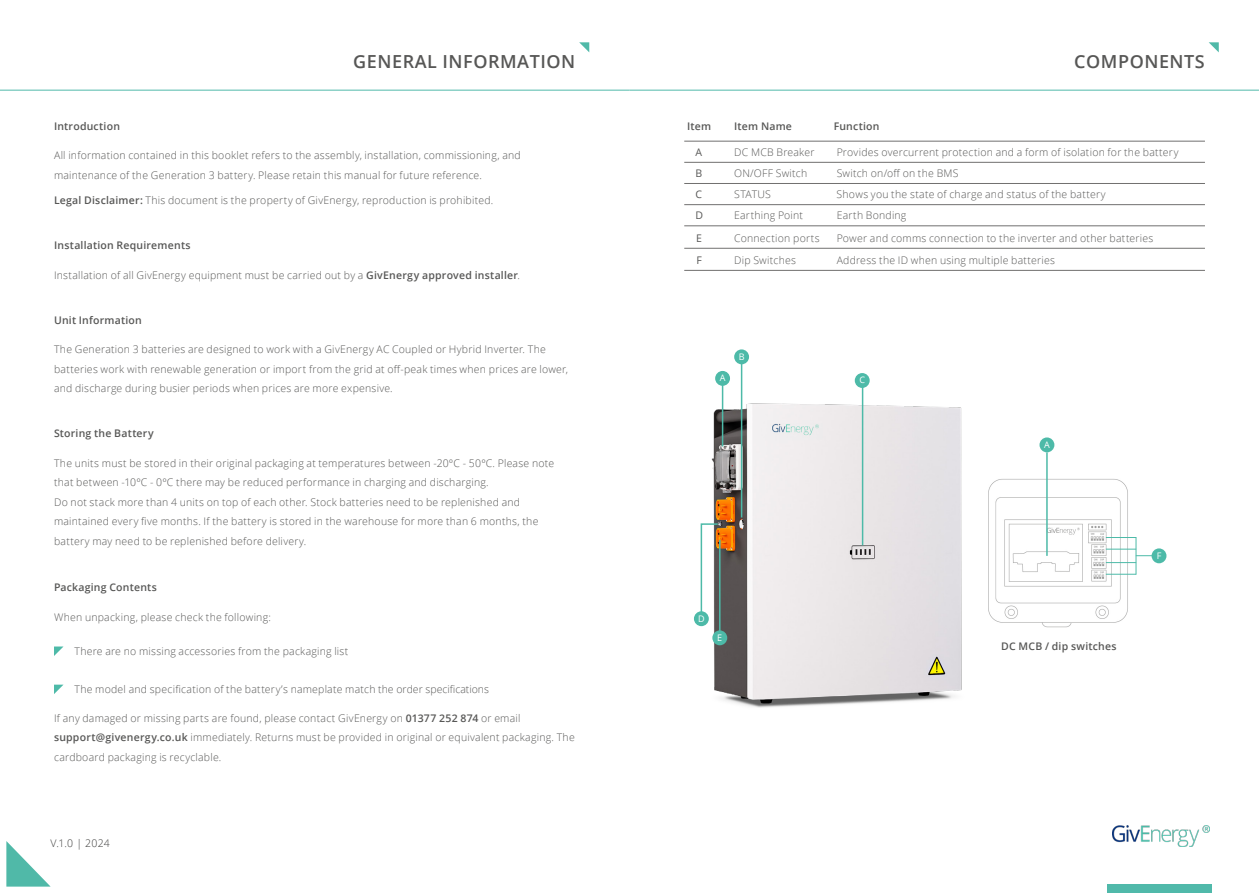
<style>
.page{position:relative;width:1259px;height:893px;background:#fff}
.page>*{position:absolute;margin:0;border:0;box-sizing:border-box;transform-origin:0 0}
.t1{font:600 18px "Open Sans";letter-spacing:.03em;color:#575756}
.t2{font:300 10.5px/19.5px "Open Sans";letter-spacing:.02em;color:#575756}
.t3{font:600 10.5px "Open Sans";letter-spacing:.02em;color:#575756}
.t4{font:300 10.5px "Open Sans";color:#3c3c3b}
.t5{font:10.5px "Open Sans";color:#575756}
.t6{font:9px "Open Sans";color:#fff}
.s1{font-weight:600}
</style>
<div class="page">
<img style="left:694px;top:353px;width:361px;height:355px">
<img style="left:980px;top:475px;width:155px;height:156px">
<hr style="left:0;top:90px;width:629px;height:1px;background:#50b9aa">
<svg style="left:579px;top:42px;width:10px;height:10px"></svg>
<hr style="left:629px;top:90px;width:630px;height:1px;background:#50b9aa">
<hr style="left:684px;top:162px;width:521px;height:1px;background:#71706f">
<hr style="left:684px;top:141px;width:521px;height:1px;background:#71706f">
<hr style="left:684px;top:183px;width:521px;height:1px;background:#71706f">
<hr style="left:684px;top:204px;width:521px;height:1px;background:#71706f">
<hr style="left:684px;top:226px;width:521px;height:1px;background:#71706f">
<hr style="left:684px;top:248px;width:521px;height:1px;background:#71706f">
<hr style="left:684px;top:270px;width:521px;height:1px;background:#71706f">
<svg style="left:1209px;top:42px;width:9px;height:10px"></svg>
<svg style="left:54px;top:646px;width:9px;height:10px"></svg>
<svg style="left:54px;top:685px;width:9px;height:9px"></svg>
<div style="left:1107px;top:884px;width:105px;height:9px;background:#50b9aa"></div>
<svg style="left:6px;top:841px;width:45px;height:46px"></svg>
<div style="left:694px;top:611px;width:15px;height:15px;background:#4dbaa8;border-radius:50%"></div>
<div style="left:855px;top:373px;width:14px;height:15px;background:#4dbaa8;border-radius:50%"></div>
<div style="left:712px;top:630px;width:15px;height:15px;background:#4dbaa8;border-radius:50%"></div>
<div style="left:715px;top:371px;width:15px;height:15px;background:#4dbaa8;border-radius:50%"></div>
<div style="left:1039px;top:437px;width:15px;height:15px;background:#4dbaa8;border-radius:50%"></div>
<div style="left:734px;top:349px;width:15px;height:15px;background:#4dbaa8;border-radius:50%"></div>
<svg style="left:700px;top:523px;width:19px;height:91px"></svg>
<hr style="left:1135px;top:537px;width:1px;height:38px;background:#4dbaa8">
<div style="left:1151px;top:548px;width:15px;height:15px;background:#4dbaa8;border-radius:50%"></div>
<svg style="left:1135px;top:555px;width:17px;height:1px"></svg>
<hr style="left:1106px;top:574px;width:30px;height:1px;background:#4dbaa8">
<hr style="left:1106px;top:549px;width:30px;height:1px;background:#4dbaa8">
<hr style="left:1106px;top:562px;width:30px;height:1px;background:#4dbaa8">
<hr style="left:1106px;top:537px;width:30px;height:1px;background:#4dbaa8">
<hr style="left:741px;top:360px;width:1px;height:157px;background:#4dbaa8">
<hr style="left:862px;top:385px;width:1px;height:160px;background:#4dbaa8">
<hr style="left:719px;top:540px;width:1px;height:91px;background:#4dbaa8">
<hr style="left:722px;top:383px;width:1px;height:63px;background:#4dbaa8">
<hr style="left:1046px;top:452px;width:1px;height:104px;background:#4dbaa8">
<img style="left:1112px;top:825px;width:97px;height:21px">
<p class="t3" style="left:54px;top:119px;width:68px">Introduction</p>
<h1 class="t1" style="left:353px;top:49px;width:223px">GENERAL INFORMATION</h1>
<p class="t2" style="left:54px;top:146px;width:468px">All information contained in this booklet refers to the assembly, installation, commissioning, and maintenance of the Generation 3 battery. Please retain this manual for future reference.</p>
<p class="t2" style="left:54px;top:190px;width:441px"><span class="s1">Legal Disclaimer:</span> This document is the property of GivEnergy, reproduction is prohibited.</p>
<p class="t3" style="left:54px;top:238px;width:138px">Installation Requirements</p>
<p class="t2" style="left:54px;top:265px;width:467px">Installation of all GivEnergy equipment must be carried out by a <span class="s1">GivEnergy approved installer</span>.</p>
<p class="t3" style="left:54px;top:313px;width:89px">Unit Information</p>
<p class="t2" style="left:54px;top:339px;width:515px">The Generation 3 batteries are designed to work with a GivEnergy AC Coupled or Hybrid Inverter. The batteries work with renewable generation or import from the grid at off-peak times when prices are lower, and discharge during busier periods when prices are more expensive.</p>
<p class="t3" style="left:54px;top:426px;width:101px">Storing the Battery</p>
<p class="t2" style="left:54px;top:453px;width:502px">The units must be stored in their original packaging at temperatures between -20ºC - 50ºC. Please note that between -10ºC - 0ºC there may be reduced performance in charging and discharging.<br>Do not stack more than 4 units on top of each other. Stock batteries need to be replenished and maintained every five months. If the battery is stored in the warehouse for more than 6 months, the battery may need to be replenished before delivery.</p>
<p class="t3" style="left:54px;top:580px;width:104px">Packaging Contents</p>
<p class="t2" style="left:54px;top:607px;width:218px">When unpacking, please check the following:</p>
<p class="t2" style="left:74px;top:641px;width:275px">There are no missing accessories from the packaging list</p>
<p class="t2" style="left:74px;top:679px;width:416px">The model and specification of the battery’s nameplate match the order specifications</p>
<p class="t2" style="left:54px;top:708px;width:522px">If any damaged or missing parts are found, please contact GivEnergy on <span class="s1">01377 252 874</span> or email <span class="s1">support@givenergy.co.uk</span> immediately. Returns must be provided in original or equivalent packaging. The cardboard packaging is recyclable.</p>
<p class="t4" style="left:51px;top:836px;width:61px">V.1.0 | 2024</p>
<h1 class="t1" style="left:1074px;top:49px;width:132px">COMPONENTS</h1>
<p class="t3" style="left:687px;top:119px;width:26px">Item</p>
<p class="t3" style="left:734px;top:119px;width:59px">Item Name</p>
<p class="t3" style="left:833px;top:119px;width:47px">Function</p>
<p class="t5" style="left:695px;top:145px;width:8px">A</p>
<p class="t2" style="left:734px;top:142px;width:82px">DC MCB Breaker</p>
<p class="t2" style="left:836px;top:142px;width:343px">Provides overcurrent protection and a form of isolation for the battery</p>
<p class="t5" style="left:695px;top:166px;width:8px">B</p>
<p class="t2" style="left:734px;top:163px;width:75px">ON/OFF Switch</p>
<p class="t2" style="left:836px;top:163px;width:123px">Switch on/off on the BMS</p>
<p class="t5" style="left:695px;top:187px;width:8px">C</p>
<p class="t2" style="left:734px;top:184px;width:38px">STATUS</p>
<p class="t2" style="left:836px;top:184px;width:271px">Shows you the state of charge and status of the battery</p>
<p class="t5" style="left:695px;top:208px;width:9px">D</p>
<p class="t2" style="left:734px;top:205px;width:70px">Earthing Point</p>
<p class="t2" style="left:836px;top:205px;width:71px">Earth Bonding</p>
<p class="t5" style="left:696px;top:231px;width:7px">E</p>
<p class="t2" style="left:734px;top:228px;width:87px">Connection ports</p>
<p class="t2" style="left:836px;top:228px;width:318px">Power and comms connection to the inverter and other batteries</p>
<p class="t5" style="left:696px;top:253px;width:7px">F</p>
<p class="t2" style="left:734px;top:250px;width:63px">Dip Switches</p>
<p class="t2" style="left:836px;top:250px;width:220px">Address the ID when using multiple batteries</p>
<p class="t6" style="left:720px;top:372px;width:7px">A</p>
<p class="t6" style="left:738px;top:350px;width:7px">B</p>
<p class="t6" style="left:698px;top:612px;width:8px">D</p>
<p class="t6" style="left:717px;top:631px;width:7px">E</p>
<p class="t6" style="left:859px;top:374px;width:7px">C</p>
<p class="t6" style="left:1044px;top:438px;width:7px">A</p>
<p class="t3" style="left:1001px;top:639px;width:117px">DC MCB / dip switches</p>
<p class="t6" style="left:1156px;top:549px;width:6px">F</p>
</div>
